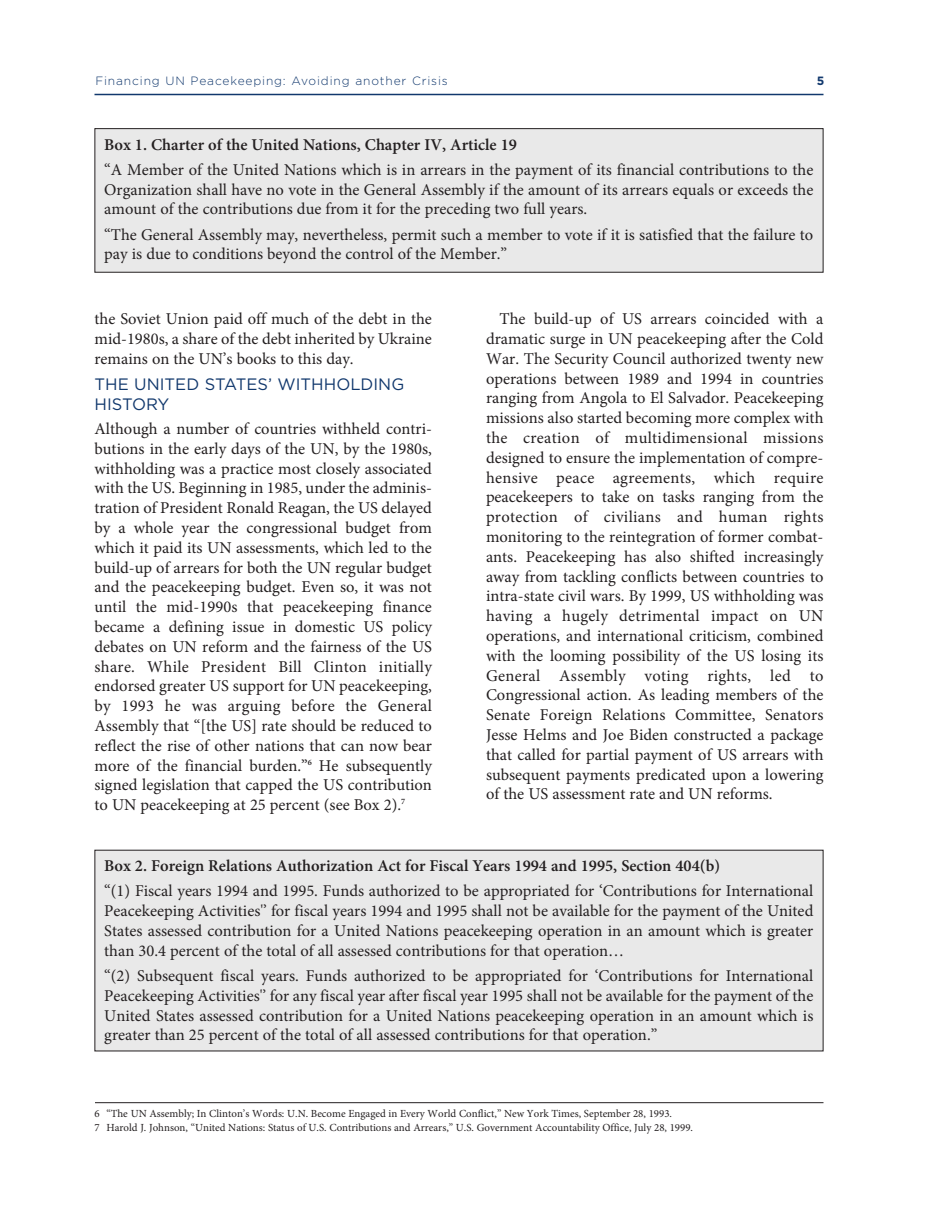
<style>
.page{position:relative;width:945px;height:1215px;background:#fff}
.page>*{position:absolute;margin:0;border:0;box-sizing:border-box;transform-origin:0 0}
.t1{font:16.5px/19.8px "Minion Pro";color:#231f20;text-align:justify}
.t2{font:600 16.5px "Minion Pro";color:#231f20}
.t3{font:16.5px/19.8px "Gotham";color:#11386d}
.t4{font:300 12px "Gotham";letter-spacing:.07em;color:#11386d}
.t5{font:700 12px "Gotham";color:#11386d}
.t6{font:10.8px/14px "Minion Pro";color:#231f20}
</style>
<div class="page">
<hr style="left:94px;top:94px;width:730px;height:1px;background:#11386d">
<hr style="left:95px;top:1102px;width:728px;height:1px;background:#231f20">
<div style="left:95px;top:129px;width:728px;height:143px;background:#e9e9e9"></div>
<div style="left:94px;top:128px;width:729px;height:145px;border:1px solid #231f20"></div>
<div style="left:95px;top:851px;width:728px;height:200px;background:#e9e9e9"></div>
<p class="t4" style="left:95px;top:74px;width:354px">Financing UN Peacekeeping: Avoiding another Crisis</p>
<p class="t5" style="left:817px;top:74px;width:9px">5</p>
<p class="t2" style="left:104px;top:138px;width:414px">Box 1. Charter of the United Nations, Chapter IV, Article 19</p>
<p class="t1" style="left:104px;top:161px;width:711px">“A Member of the United Nations which is in arrears in the payment of its financial contributions to the Organization shall have no vote in the General Assembly if the amount of its arrears equals or exceeds the amount of the contributions due from it for the preceding two full years.</p>
<p class="t1" style="left:104px;top:226px;width:711px">“The General Assembly may, nevertheless, permit such a member to vote if it is satisfied that the failure to pay is due to conditions beyond the control of the Member.”</p>
<p class="t1" style="left:94px;top:311px;width:339px">the Soviet Union paid off much of the debt in the mid-1980s, a share of the debt inherited by Ukraine remains on the UN’s books to this day.</p>
<p class="t3" style="left:94px;top:375px;width:311px">THE UNITED STATES’ WITHHOLDING<br>HISTORY</p>
<p class="t1" style="left:94px;top:420px;width:339px">Although a number of countries withheld contri&shy;butions in the early days of the UN, by the 1980s, withholding was a practice most closely associated with the US. Beginning in 1985, under the adminis&shy;tration of President Ronald Reagan, the US delayed by a whole year the congressional budget from which it paid its UN assessments, which led to the build-up of arrears for both the UN regular budget and the peacekeeping budget. Even so, it was not until the mid-1990s that peacekeeping finance became a defining issue in domestic US policy debates on UN reform and the fairness of the US share. While President Bill Clinton initially endorsed greater US support for UN peacekeeping, by 1993 he was arguing before the General Assembly that “[the US] rate should be reduced to reflect the rise of other nations that can now bear more of the financial burden.”<sup>6</sup> He subsequently signed legislation that capped the US contribution to UN peacekeeping at 25 percent (see Box 2).<sup>7</sup></p>
<p class="t1" style="left:486px;top:311px;width:339px;text-indent:13px">The build-up of US arrears coincided with a dramatic surge in UN peacekeeping after the Cold War. The Security Council authorized twenty new operations between 1989 and 1994 in countries ranging from Angola to El Salvador. Peacekeeping missions also started becoming more complex with the creation of multidimensional missions designed to ensure the implementation of compre&shy;hensive peace agreements, which require peacekeepers to take on tasks ranging from the protection of civilians and human rights monitoring to the reintegration of former combat&shy;ants. Peacekeeping has also shifted increasingly away from tackling conflicts between countries to intra-state civil wars. By 1999, US withholding was having a hugely detrimental impact on UN operations, and international criticism, combined with the looming possibility of the US losing its General Assembly voting rights, led to Congressional action. As leading members of the Senate Foreign Relations Committee, Senators Jesse Helms and Joe Biden constructed a package that called for partial payment of US arrears with subsequent payments predicated upon a lowering of the US assessment rate and UN reforms.</p>
<p class="t2" style="left:104px;top:860px;width:617px">Box 2. Foreign Relations Authorization Act for Fiscal Years 1994 and 1995, Section 404(b)</p>
<p class="t1" style="left:104px;top:883px;width:711px">“(1) Fiscal years 1994 and 1995. Funds authorized to be appropriated for ‘Contributions for International Peacekeeping Activities'’ for fiscal years 1994 and 1995 shall not be available for the payment of the United States assessed contribution for a United Nations peacekeeping operation in an amount which is greater than 30.4 percent of the total of all assessed contributions for that operation…</p>
<p class="t1" style="left:104px;top:967px;width:711px">“(2) Subsequent fiscal years. Funds authorized to be appropriated for ‘Contributions for International Peacekeeping Activities'’ for any fiscal year after fiscal year 1995 shall not be available for the payment of the United States assessed contribution for a United Nations peacekeeping operation in an amount which is greater than 25 percent of the total of all assessed contributions for that operation.”</p>
<p class="t6" style="left:94px;top:1108px;width:600px">6 “The UN Assembly; In Clinton’s Words: U.N. Become Engaged in Every World Conflict,” New York Times, September 28, 1993.<br>7 Harold J. Johnson, “United Nations: Status of U.S. Contributions and Arrears,” U.S. Government Accountability Office, July 28, 1999.</p>
</div>
